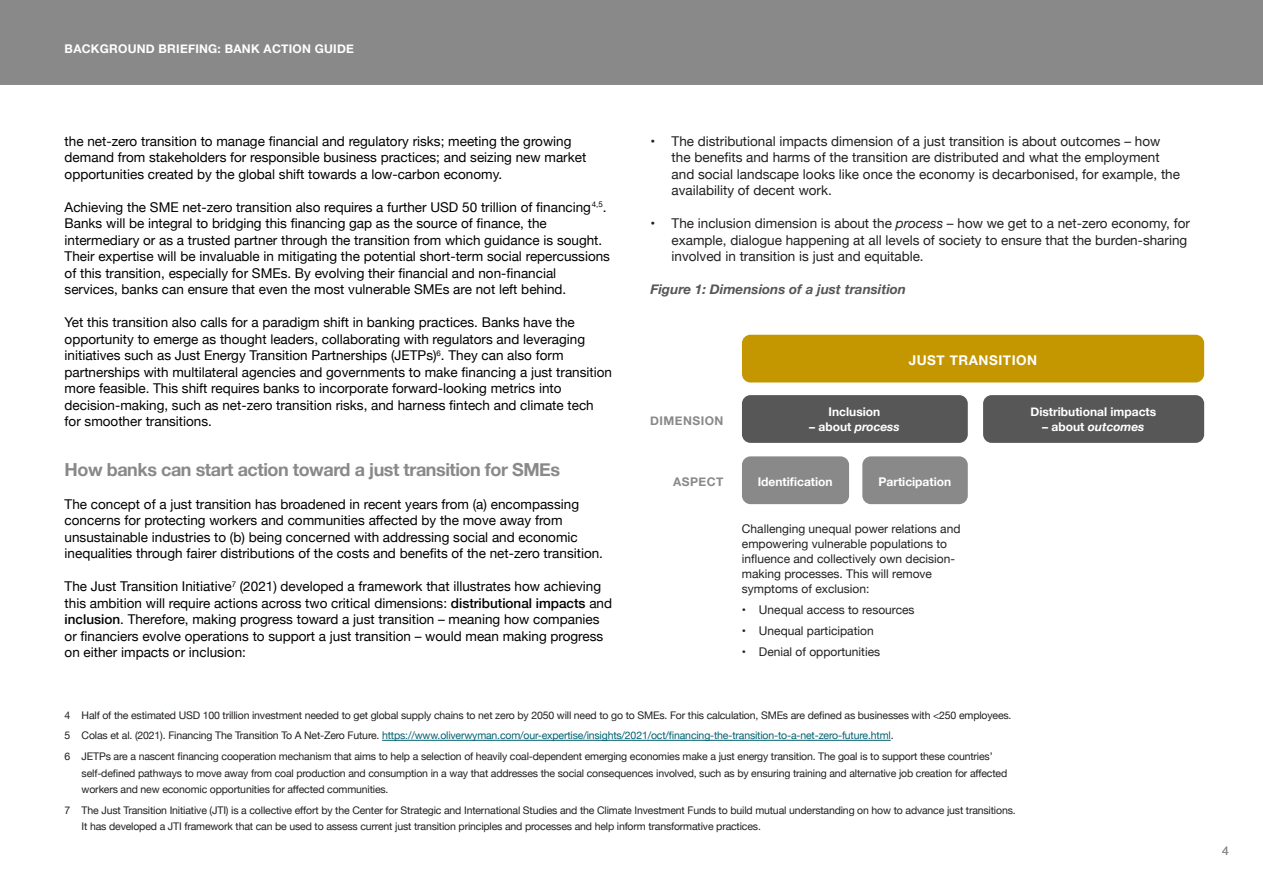
<style>
.page{position:relative;width:1263px;height:893px;background:#fff}
.page>*{position:absolute;margin:0;border:0;box-sizing:border-box;transform-origin:0 0}
.Sub_heading_12pt{font:700 18px "Helvetica Neue";letter-spacing:-.025em;color:#898989}
.Body_copy{font:13.5px/16.5px "Helvetica Neue";color:#000}
.Body_bullets{font:13.5px/16.5px "Helvetica Neue";color:#231f20}
.Figure_heading{font:italic 700 13.5px "Helvetica Neue";color:#575757}
.Body_copy-2{font:700 13.5px "Helvetica Neue";letter-spacing:.04em;color:#fff}
.Body_copy-3{font:12px/15px "Helvetica Neue";color:#231f20}
.Body_copy-4{font:700 12px "Helvetica Neue";color:#fff}
.Body_copy-5{font:700 12px "Helvetica Neue";letter-spacing:.02em;color:#fff}
.Body_copy-6{font:italic 700 12px "Helvetica Neue";color:#fff}
.Body_copy-7{font:700 12px "Helvetica Neue";letter-spacing:.04em;color:#898989}
.Body_copy-8{font:12px "Helvetica Neue";color:#898989}
.Footnote_text{font:10.5px/16.5px "Helvetica Neue";letter-spacing:-.015em;color:#231f20}
.Footnote_text-2{font:10.5px "Helvetica Neue";letter-spacing:-.015em;color:#006170}
.s1{font-weight:500}
.s2{font-style:italic}
.s3{font-style:normal}
.s4{color:#231f20}
</style>
<div class="page">
<div style="left:0;top:0;width:1263px;height:85px;background:#898989"></div>
<hr style="left:382px;top:740px;width:509px;height:1px;background:#006170">
<div style="left:742px;top:335px;width:462px;height:47px;background:#c49600;border-radius:9px"></div>
<div style="left:742px;top:395px;width:226px;height:48px;background:#575757;border-radius:9px"></div>
<div style="left:742px;top:456px;width:107px;height:48px;background:#898989;border-radius:9px"></div>
<div style="left:862px;top:456px;width:106px;height:48px;background:#898989;border-radius:9px"></div>
<div style="left:983px;top:395px;width:221px;height:48px;background:#575757;border-radius:9px"></div>
<p class="Body_copy-5" style="left:65px;top:39px;width:291px">BACKGROUND BRIEFING: BANK ACTION GUIDE</p>
<p class="Body_copy" style="left:65px;top:133px;width:523px">the net-zero transition to manage financial and regulatory risks; meeting the growing demand from stakeholders for responsible business practices; and seizing new market opportunities created by the global shift towards a low-carbon economy.</p>
<p class="Body_copy" style="left:65px;top:199px;width:547px">Achieving the SME net-zero transition also requires a further USD 50 trillion of financing<sup>4,5</sup>.<br>Banks will be integral to bridging this financing gap as the source of finance, the intermediary or as a trusted partner through the transition from which guidance is sought.<br>Their expertise will be invaluable in mitigating the potential short-term social repercussions of this transition, especially for SMEs. By evolving their financial and non-financial services, banks can ensure that even the most vulnerable SMEs are not left behind.</p>
<p class="Body_copy" style="left:65px;top:315px;width:549px">Yet this transition also calls for a paradigm shift in banking practices. Banks have the opportunity to emerge as thought leaders, collaborating with regulators and leveraging initiatives such as Just Energy Transition Partnerships (JETPs)<sup>6</sup>. They can also form partnerships with multilateral agencies and governments to make financing a just transition more feasible. This shift requires banks to incorporate forward-looking metrics into decision-making, such as net-zero transition risks, and harness fintech and climate tech for smoother transitions.</p>
<p class="Sub_heading_12pt" style="left:65px;top:455px;width:497px">How banks can start action toward a just transition for SMEs</p>
<p class="Body_copy" style="left:65px;top:496px;width:540px">The concept of a just transition has broadened in recent years from (a) encompassing concerns for protecting workers and communities affected by the move away from unsustainable industries to (b) being concerned with addressing social and economic inequalities through fairer distributions of the costs and benefits of the net-zero transition.</p>
<p class="Body_copy" style="left:65px;top:579px;width:549px">The Just Transition Initiative<sup>7</sup> (2021) developed a framework that illustrates how achieving this ambition will require actions across two critical dimensions: <span class="s1">distributional impacts</span> and <span class="s1">inclusion</span>. Therefore, making progress toward a just transition – meaning how companies or financiers evolve operations to support a just transition – would mean making progress on either impacts or inclusion:</p>
<p class="Body_bullets" style="left:672px;top:133px;width:510px;text-indent:-21px">• The distributional impacts dimension of a just transition is about outcomes – how the benefits and harms of the transition are distributed and what the employment and social landscape looks like once the economy is decarbonised, for example, the availability of decent work.</p>
<p class="Body_bullets" style="left:672px;top:216px;width:520px;text-indent:-21px">• The inclusion dimension is about the <span class="s2">process</span> – how we get to a net-zero economy, for example, dialogue happening at all levels of society to ensure that the burden-sharing involved in transition is just and equitable.</p>
<p class="Figure_heading" style="left:650px;top:279px;width:257px">Figure 1: Dimensions of a just transition</p>
<p class="Body_copy-7" style="left:650px;top:411px;width:75px">DIMENSION</p>
<p class="Body_copy-7" style="left:673px;top:473px;width:52px">ASPECT</p>
<p class="Body_copy-2" style="left:909px;top:349px;width:130px">JUST TRANSITION</p>
<p class="Body_copy-4" style="left:829px;top:402px;width:53px">Inclusion</p>
<p class="Body_copy-6" style="left:809px;top:417px;width:92px"><span class="s3">– about</span> process</p>
<p class="Body_copy-4" style="left:1030px;top:402px;width:127px">Distributional impacts</p>
<p class="Body_copy-6" style="left:1042px;top:417px;width:104px"><span class="s3">– about</span> outcomes</p>
<p class="Body_copy-4" style="left:758px;top:473px;width:77px">Identification</p>
<p class="Body_copy-3" style="left:742px;top:522px;width:220px">Challenging unequal power relations and empowering vulnerable populations to influence and collectively own decision&shy;making processes. This will remove symptoms of exclusion:</p>
<p class="Body_copy-3" style="left:742px;top:603px;width:174px">• Unequal access to resources</p>
<p class="Body_copy-3" style="left:742px;top:624px;width:133px">• Unequal participation</p>
<p class="Body_copy-3" style="left:742px;top:645px;width:140px">• Denial of opportunities</p>
<p class="Body_copy-4" style="left:878px;top:473px;width:74px">Participation</p>
<p class="Footnote_text" style="left:65px;top:707px;width:948px">4 Half of the estimated USD 100 trillion investment needed to get global supply chains to net zero by 2050 will need to go to SMEs. For this calculation, SMEs are defined as businesses with &lt;250 employees.</p>
<p class="Footnote_text-2" style="left:65px;top:728px;width:830px"><span class="s4">5 Colas et al. (2021). Financing The Transition To A Net-Zero Future.</span> https://www.oliverwyman.com/our-expertise/insights/2021/oct/financing-the-transition-to-a-net-zero-future.html<span class="s4">.</span></p>
<p class="Footnote_text" style="left:82px;top:749px;width:927px;text-indent:-17px">6 JETPs are a nascent financing cooperation mechanism that aims to help a selection of heavily coal-dependent emerging economies make a just energy transition. The goal is to support these countries’ self-defined pathways to move away from coal production and consumption in a way that addresses the social consequences involved, such as by ensuring training and alternative job creation for affected workers and new economic opportunities for affected communities.</p>
<p class="Footnote_text" style="left:82px;top:802px;width:935px;text-indent:-17px">7 The Just Transition Initiative (JTI) is a collective effort by the Center for Strategic and International Studies and the Climate Investment Funds to build mutual understanding on how to advance just transitions.<br>It has developed a JTI framework that can be used to assess current just transition principles and processes and help inform transformative practices.</p>
<p class="Body_copy-8" style="left:1222px;top:842px;width:8px">4</p>
</div>
